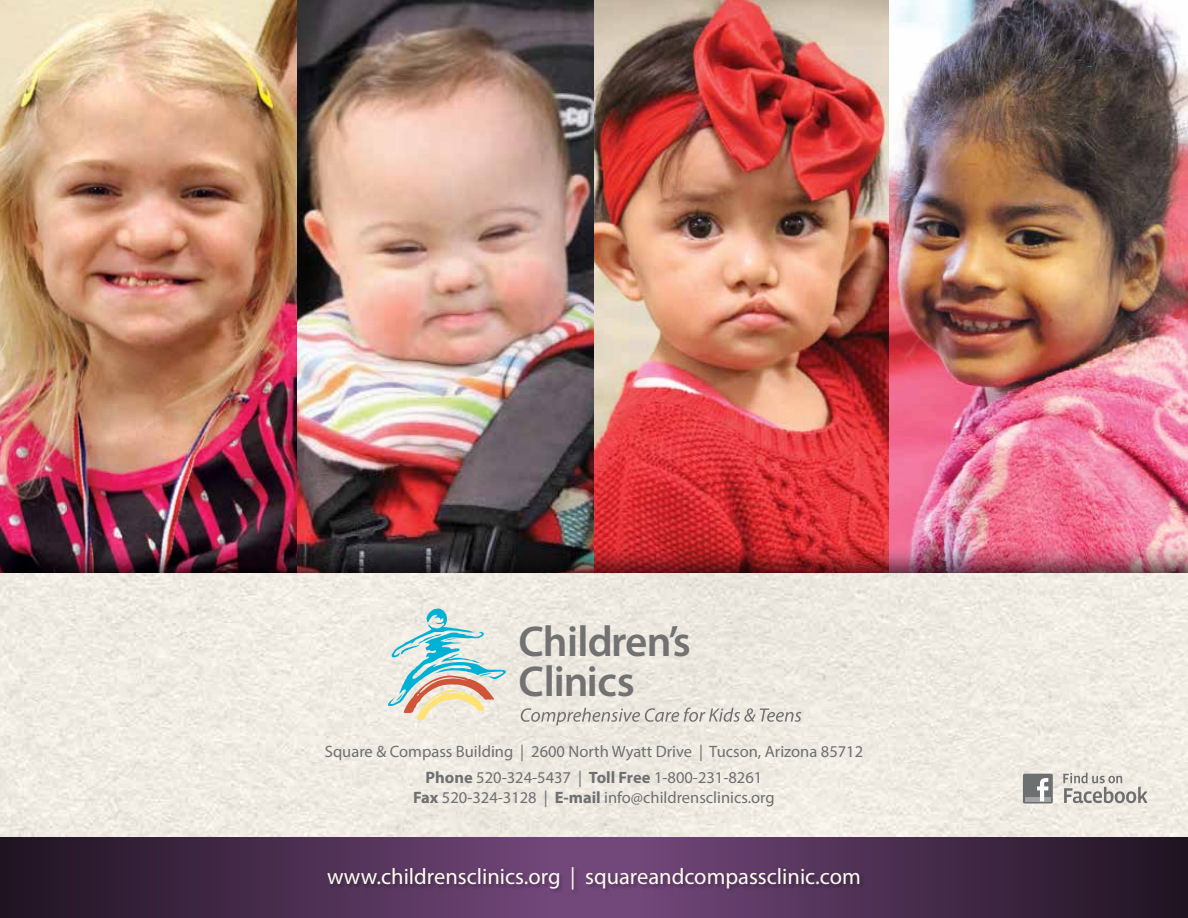
<style>
.page{position:relative;width:1188px;height:918px;background:#fff}
.page>*{position:absolute;margin:0;border:0;box-sizing:border-box;transform-origin:0 0}
.t1{font:600 43.35px/39.6px "Myriad Pro";letter-spacing:-.02em;color:#727273}
.t2{font:22.5px "Myriad Pro";color:#fffcf1}
.t3{font:16.5px/26.5px "Myriad Pro";color:#6e6f71;text-align:center}
.s1{font-weight:700}
</style>
<div class="page">
<img style="left:0;top:0;width:297px;height:544px">
<img style="left:594px;top:0;width:594px;height:544px">
<img style="left:297px;top:0;width:297px;height:544px">
<div style="left:0;top:544px;width:1188px;height:308px;background:#000;opacity:.75"></div>
<img style="left:0;top:574px;width:1188px;height:263px">
<div style="left:0;top:837px;width:1188px;height:81px;background:#72477a"></div>
<div style="left:0;top:837px;width:564px;height:81px;background:linear-gradient(to right,#1f1321,#73487c)"></div>
<div style="left:624px;top:837px;width:564px;height:81px;background:linear-gradient(to right,#74487c,#1f1321)"></div>
<div style="left:327px;top:866px;width:538px;height:29px;background:#000;opacity:.3"></div>
<svg style="left:521px;top:708px;width:280px;height:17px"></svg>
<svg style="left:388px;top:609px;width:118px;height:111px"></svg>
<svg style="left:1063px;top:773px;width:84px;height:30px"></svg>
<div style="left:1023px;top:774px;width:30px;height:30px;background:#6e6f71;border-radius:2px"></div>
<hr style="left:1025px;top:797px;width:26px;height:4px;background:#a4a2a4">
<svg style="left:1037px;top:778px;width:11px;height:23px"></svg>
<h1 class="t1" style="left:519px;top:621px;width:174px">Children’s<br>Clinics</h1>
<p class="t3" style="left:325px;top:738px;width:540px">Square &amp; Compass Building | 2600 North Wyatt Drive | Tucson, Arizona 85712<br><span class="s1">Phone</span> 520-324-5437 | <span class="s1">Toll Free</span> 1-800-231-8261</p>
<p class="t3" style="left:413px;top:784px;width:363px"><span class="s1">Fax</span> 520-324-3128 | <span class="s1">E-mail</span> info@childrensclinics.org</p>
<h2 class="t2" style="left:327px;top:862px;width:535px">www.childrensclinics.org | squareandcompassclinic.com</h2>
</div>
